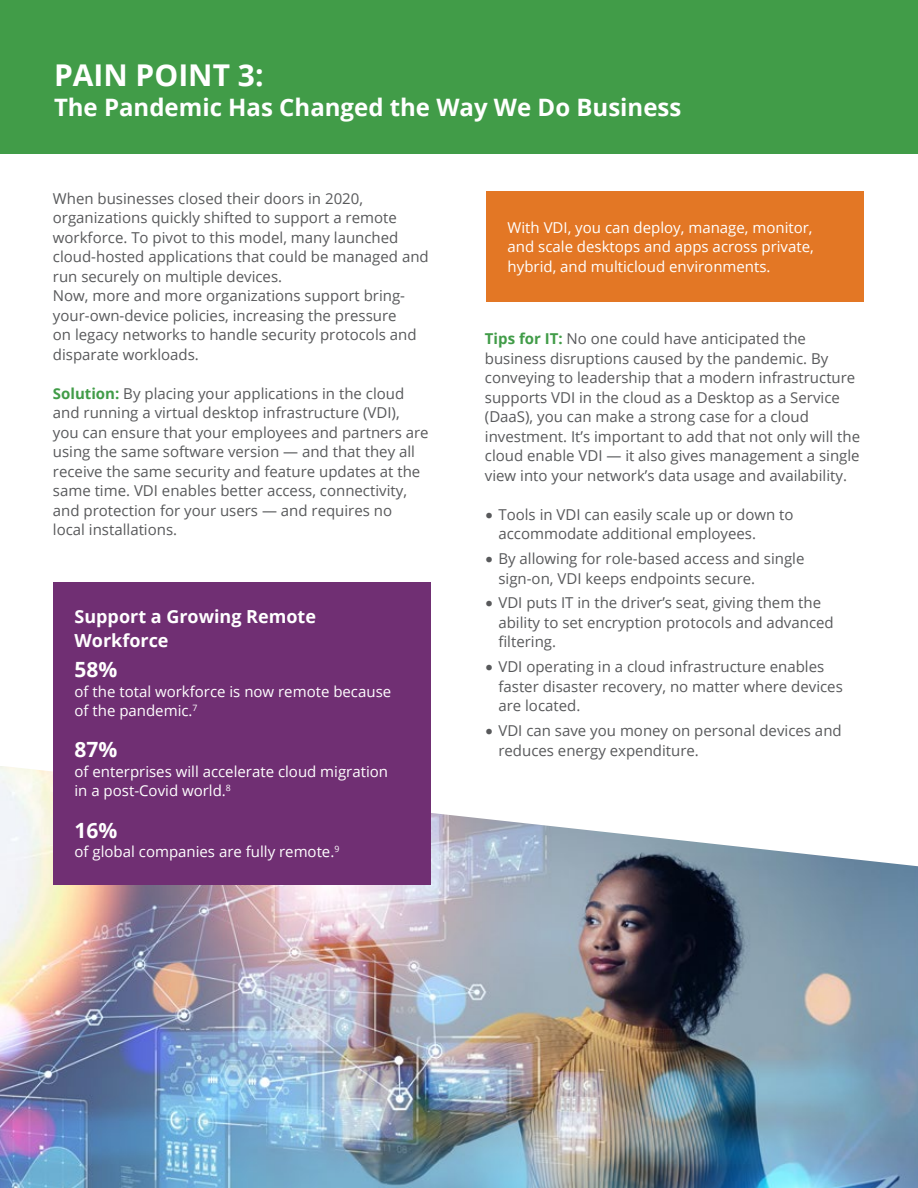
<style>
.page{position:relative;width:918px;height:1188px;background:#fff}
.page>*{position:absolute;margin:0;border:0;box-sizing:border-box;transform-origin:0 0}
.t1{font:700 30px "Open Sans";color:#fff}
.t2{font:700 24px "Open Sans";color:#fff}
.t3{font:700 21px "Open Sans";color:#fff}
.t4{font:700 18px/24px "Open Sans";color:#fff}
.t5{font:15px/19.5px "Open Sans";color:#58595b}
.t6{font:15px/19.5px "Open Sans";color:#fff}
.s1{font-weight:700;color:#419c48}
.s2{font-family:"Lato"}
</style>
<div class="page">
<img style="left:0;top:866px;width:918px;height:322px">
<svg style="left:0;top:766px;width:915px;height:100px"></svg>
<div style="left:53px;top:582px;width:378px;height:303px;background:#702f73"></div>
<div style="left:486px;top:192px;width:378px;height:110px;background:#e37725"></div>
<div style="left:0;top:0;width:918px;height:154px;background:#419c48"></div>
<h1 class="t1" style="left:54px;top:54px;width:211px">PAIN POINT 3:</h1>
<h2 class="t2" style="left:54px;top:90px;width:629px">The Pandemic Has Changed the Way We Do Business</h2>
<p class="t5" style="left:53px;top:188px;width:377px">When businesses closed their doors in 2020, organizations quickly shifted to support a remote workforce. To pivot to this model, many launched cloud-hosted applications that could be managed and run securely on multiple devices.<br>Now, more and more organizations support bring&shy;your-own-device policies, increasing the pressure<br>on legacy networks to handle security protocols and disparate workloads.</p>
<p class="t5" style="left:53px;top:383px;width:377px"><span class="s1">Solution:</span> By placing your applications in the cloud and running a virtual desktop infrastructure (VDI), you can ensure that your employees and partners are using the same software version — and that they all receive the same security and feature updates at the same time. VDI enables better access, connectivity, and protection for your users — and requires no<br>local installations.</p>
<p class="t4" style="left:75px;top:604px;width:243px">Support a Growing Remote<br>Workforce</p>
<h3 class="t3" style="left:75px;top:655px;width:44px">58%</h3>
<p class="t6" style="left:75px;top:681px;width:318px">of the total workforce is now remote because of the pandemic.<sup>7</sup></p>
<h3 class="t3" style="left:75px;top:735px;width:44px">87%</h3>
<p class="t6" style="left:75px;top:761px;width:315px">of enterprises will accelerate cloud migration in a post-Covid world.<sup>8</sup></p>
<h3 class="t3" style="left:75px;top:815px;width:44px">16%</h3>
<p class="t6" style="left:75px;top:841px;width:266px">of global companies are fully remote.<sup>9</sup></p>
<p class="t6" style="left:508px;top:217px;width:308px;text-align:justify">With VDI, you can deploy, manage, monitor, and scale desktops and apps across private, hybrid, and multicloud environments.</p>
<p class="t5" style="left:485px;top:329px;width:377px"><span class="s1">Tips for IT:</span> No one could have anticipated the business disruptions caused by the pandemic. By conveying to leadership that a modern infrastructure supports VDI in the cloud as a Desktop as a Service (DaaS), you can make a strong case for a cloud investment. It’s important to add that not only will the cloud enable VDI — it also gives management a single view into your network’s data usage and availability.</p>
<p class="t5" style="left:498px;top:504px;width:297px;text-indent:-14px"><span class="s2">•</span> Tools in VDI can easily scale up or down to accommodate additional employees.</p>
<p class="t5" style="left:498px;top:548px;width:308px;text-indent:-14px"><span class="s2">•</span> By allowing for role-based access and single sign-on, VDI keeps endpoints secure.</p>
<p class="t5" style="left:498px;top:593px;width:337px;text-indent:-14px"><span class="s2">•</span> VDI puts IT in the driver’s seat, giving them the ability to set encryption protocols and advanced filtering.</p>
<p class="t5" style="left:498px;top:657px;width:346px;text-indent:-14px"><span class="s2">•</span> VDI operating in a cloud infrastructure enables faster disaster recovery, no matter where devices are located.</p>
<p class="t5" style="left:498px;top:721px;width:345px;text-indent:-14px"><span class="s2">•</span> VDI can save you money on personal devices and reduces energy expenditure.</p>
</div>
